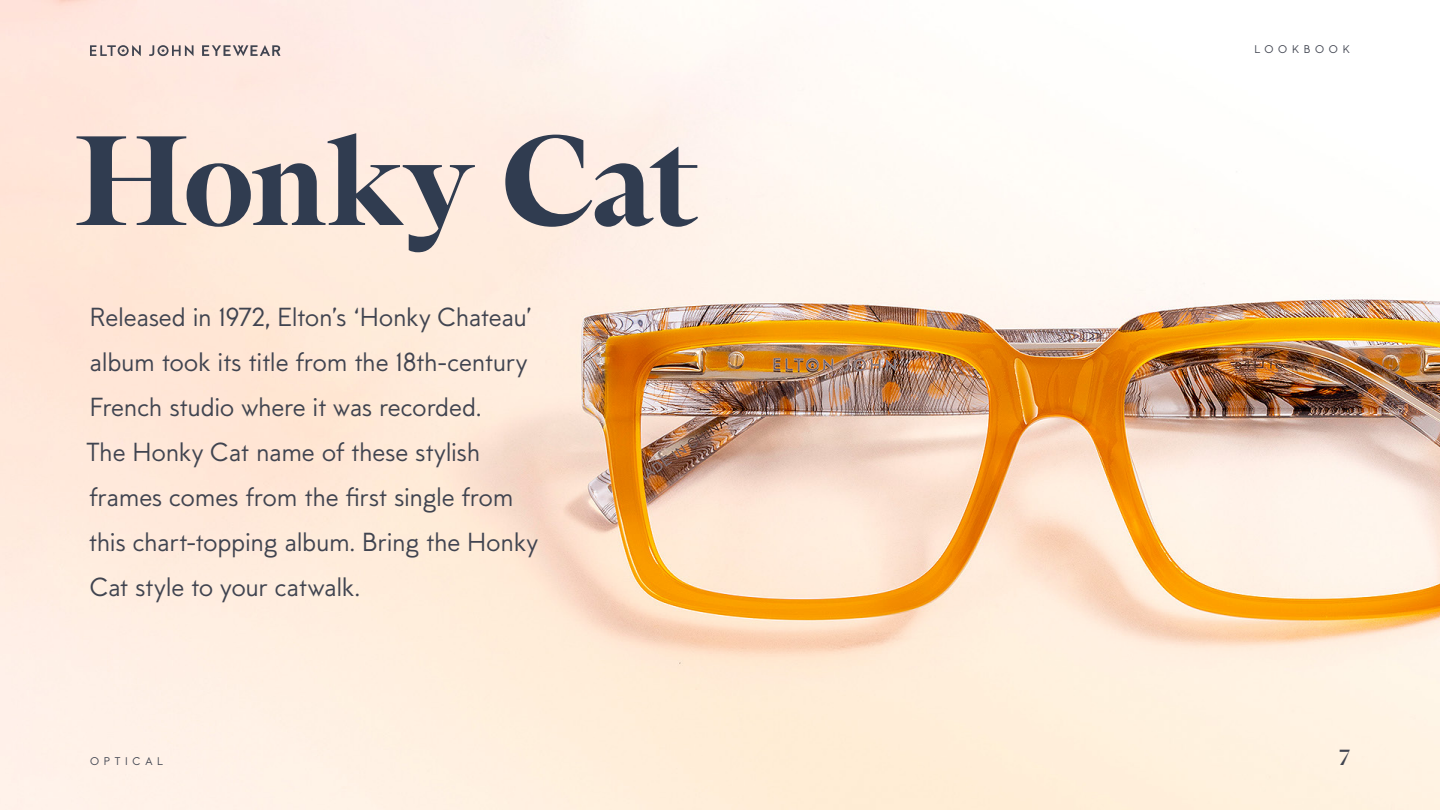
<style>
.page{position:relative;width:1440px;height:810px;background:#fff}
.page>*{position:absolute;margin:0;border:0;box-sizing:border-box;transform-origin:0 0}
.t1{font:700 127.5px "ABC Arizona Serif";letter-spacing:-.025em;color:#303c50}
.t2{font:26.25px/45px "MTT Milano";letter-spacing:-.015em;color:#404450}
.t3{font:22.5px "ABC Arizona Serif";color:#404450}
.t4{font:11.25px "MTT Milano";letter-spacing:.42em;color:#404450}
</style>
<div class="page">
<img style="left:0;top:0;width:1440px;height:810px">
<svg style="left:90px;top:45px;width:104px;height:11px"></svg>
<svg style="left:202px;top:45px;width:78px;height:11px"></svg>
<p class="t1" style="left:75px;top:109px;width:624px">Honky Cat</p>
<p class="t2" style="left:86px;top:295px;width:453px">Released in 1972, Elton’s ‘Honky Chateau’ album took its title from the 18th-century French studio where it was recorded.<br>The Honky Cat name of these stylish frames comes from the first single from this chart-topping album. Bring the Honky Cat style to your catwalk.</p>
<p class="t4" style="left:1254px;top:43px;width:97px">LOOKBOOK</p>
<p class="t4" style="left:90px;top:755px;width:74px">OPTICAL</p>
<p class="t3" style="left:1339px;top:745px;width:12px">7</p>
</div>
